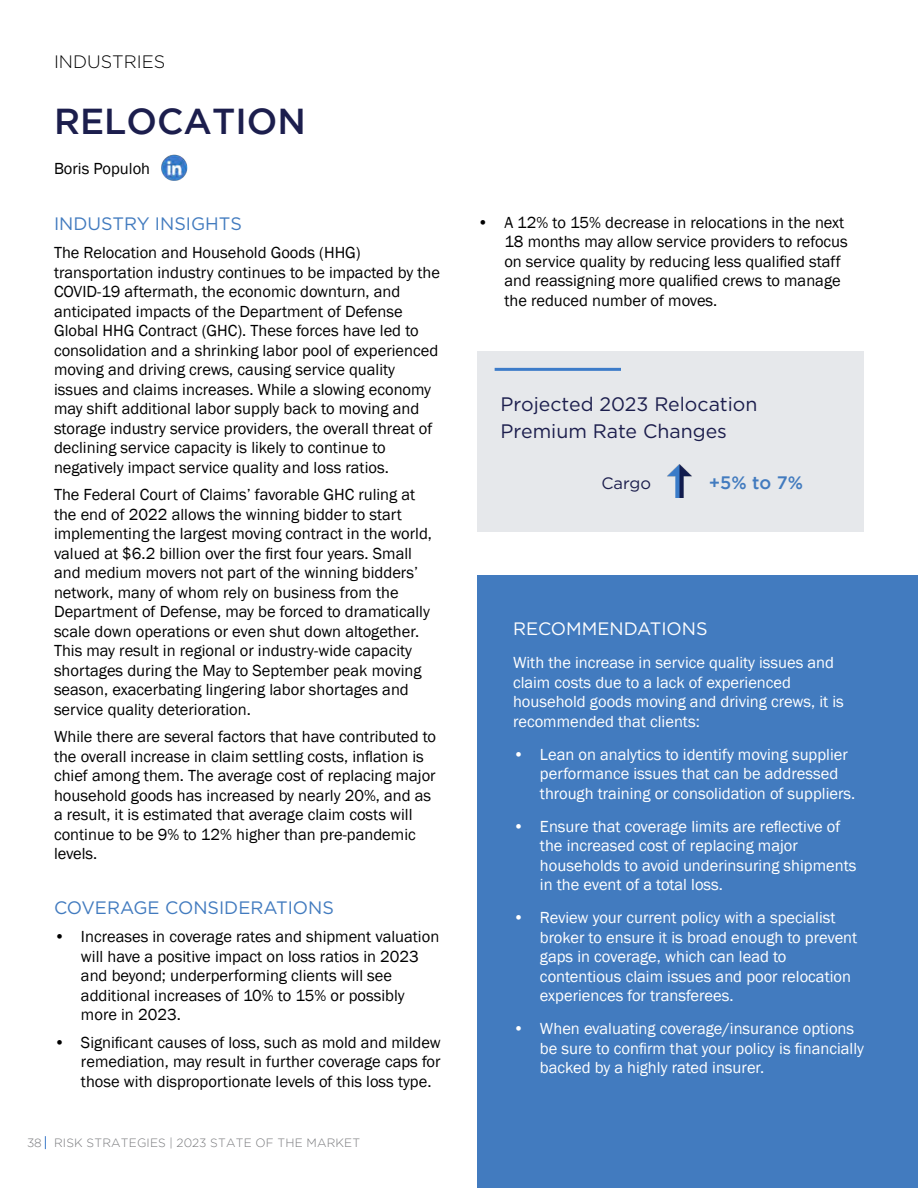
<style>
.page{position:relative;width:918px;height:1188px;background:#fff}
.page>*{position:absolute;margin:0;border:0;box-sizing:border-box;transform-origin:0 0}
.t1{font:500 36px "Gotham";color:#1c1e4d}
.t2{font:19.5px/27px "Gotham";color:#1c1e4d}
.t3{font:18px "Gotham";color:#427bbf}
.t4{font:18px "Gotham";color:#fff}
.t5{font:300 18px "Gotham";color:#000}
.t6{font:500 18px "Gotham";color:#427bbf}
.t7{font:16.5px/19.5px "Franklin Gothic";color:#000}
.t8{font:16.5px/19.5px "Franklin Gothic";color:#fff}
.t9{font:16.5px "Gotham";color:#1c1e4d}
.t10{font:300 12px "Gotham";letter-spacing:.015em;color:#77787b}
</style>
<div class="page">
<img style="left:161px;top:154px;width:27px;height:27px">
<div style="left:477px;top:351px;width:387px;height:180px;background:#e6e8eb"></div>
<hr style="left:495px;top:368px;width:126px;height:3px;background:#3d7cc9">
<img style="left:667px;top:465px;width:25px;height:33px">
<svg style="left:45px;top:1136px;width:1px;height:13px"></svg>
<div style="left:477px;top:576px;width:441px;height:612px;background:#427bbf"></div>
<p class="t5" style="left:54px;top:51px;width:113px">INDUSTRIES</p>
<h1 class="t1" style="left:54px;top:101px;width:253px">RELOCATION</h1>
<p class="t7" style="left:54px;top:159px;width:98px">Boris Populoh</p>
<p class="t3" style="left:54px;top:213px;width:189px">INDUSTRY INSIGHTS</p>
<p class="t7" style="left:54px;top:243px;width:387px">The Relocation and Household Goods (HHG) transportation industry continues to be impacted by the COVID-19 aftermath, the economic downturn, and anticipated impacts of the Department of Defense Global HHG Contract (GHC). These forces have led to consolidation and a shrinking labor pool of experienced moving and driving crews, causing service quality issues and claims increases. While a slowing economy may shift additional labor supply back to moving and storage industry service providers, the overall threat of declining service capacity is likely to continue to negatively impact service quality and loss ratios.</p>
<p class="t7" style="left:54px;top:485px;width:380px">The Federal Court of Claims’ favorable GHC ruling at the end of 2022 allows the winning bidder to start implementing the largest moving contract in the world, valued at $6.2 billion over the first four years. Small and medium movers not part of the winning bidders’ network, many of whom rely on business from the Department of Defense, may be forced to dramatically scale down operations or even shut down altogether.<br>This may result in regional or industry-wide capacity shortages during the May to September peak moving season, exacerbating lingering labor shortages and service quality deterioration.</p>
<p class="t7" style="left:54px;top:727px;width:384px">While there are several factors that have contributed to the overall increase in claim settling costs, inflation is chief among them. The average cost of replacing major household goods has increased by nearly 20%, and as a result, it is estimated that average claim costs will continue to be 9% to 12% higher than pre-pandemic levels.</p>
<p class="t3" style="left:54px;top:897px;width:282px">COVERAGE CONSIDERATIONS</p>
<p class="t7" style="left:81px;top:927px;width:360px;text-indent:-27px">• Increases in coverage rates and shipment valuation will have a positive impact on loss ratios in 2023 and beyond; underperforming clients will see additional increases of 10% to 15% or possibly more in 2023.</p>
<p class="t7" style="left:81px;top:1033px;width:361px;text-align:justify;text-indent:-27px">• Significant causes of loss, such as mold and mildew remediation, may result in further coverage caps for those with disproportionate levels of this loss type.</p>
<p class="t10" style="left:27px;top:1136px;width:335px">38 RISK STRATEGIES | 2023 STATE OF THE MARKET</p>
<p class="t7" style="left:504px;top:213px;width:345px;text-indent:-27px">• A 12% to 15% decrease in relocations in the next 18 months may allow service providers to refocus on service quality by reducing less qualified staff and reassigning more qualified crews to manage the reduced number of moves.</p>
<p class="t2" style="left:501px;top:390px;width:258px">Projected 2023 Relocation<br>Premium Rate Changes</p>
<p class="t9" style="left:601px;top:472px;width:51px">Cargo</p>
<p class="t6" style="left:709px;top:472px;width:96px">+5% to 7%</p>
<p class="t4" style="left:513px;top:618px;width:196px">RECOMMENDATIONS</p>
<p class="t8" style="left:513px;top:654px;width:332px">With the increase in service quality issues and claim costs due to a lack of experienced household goods moving and driving crews, it is recommended that clients:</p>
<p class="t8" style="left:540px;top:745px;width:317px;text-indent:-27px">• Lean on analytics to identify moving supplier performance issues that can be addressed through training or consolidation of suppliers.</p>
<p class="t8" style="left:540px;top:817px;width:318px;text-indent:-27px">• Ensure that coverage limits are reflective of the increased cost of replacing major households to avoid underinsuring shipments in the event of a total loss.</p>
<p class="t8" style="left:540px;top:909px;width:319px;text-indent:-27px">• Review your current policy with a specialist broker to ensure it is broad enough to prevent gaps in coverage, which can lead to contentious claim issues and poor relocation experiences for transferees.</p>
<p class="t8" style="left:540px;top:1020px;width:325px;text-indent:-27px">• When evaluating coverage/insurance options be sure to confirm that your policy is financially backed by a highly rated insurer.</p>
</div>
